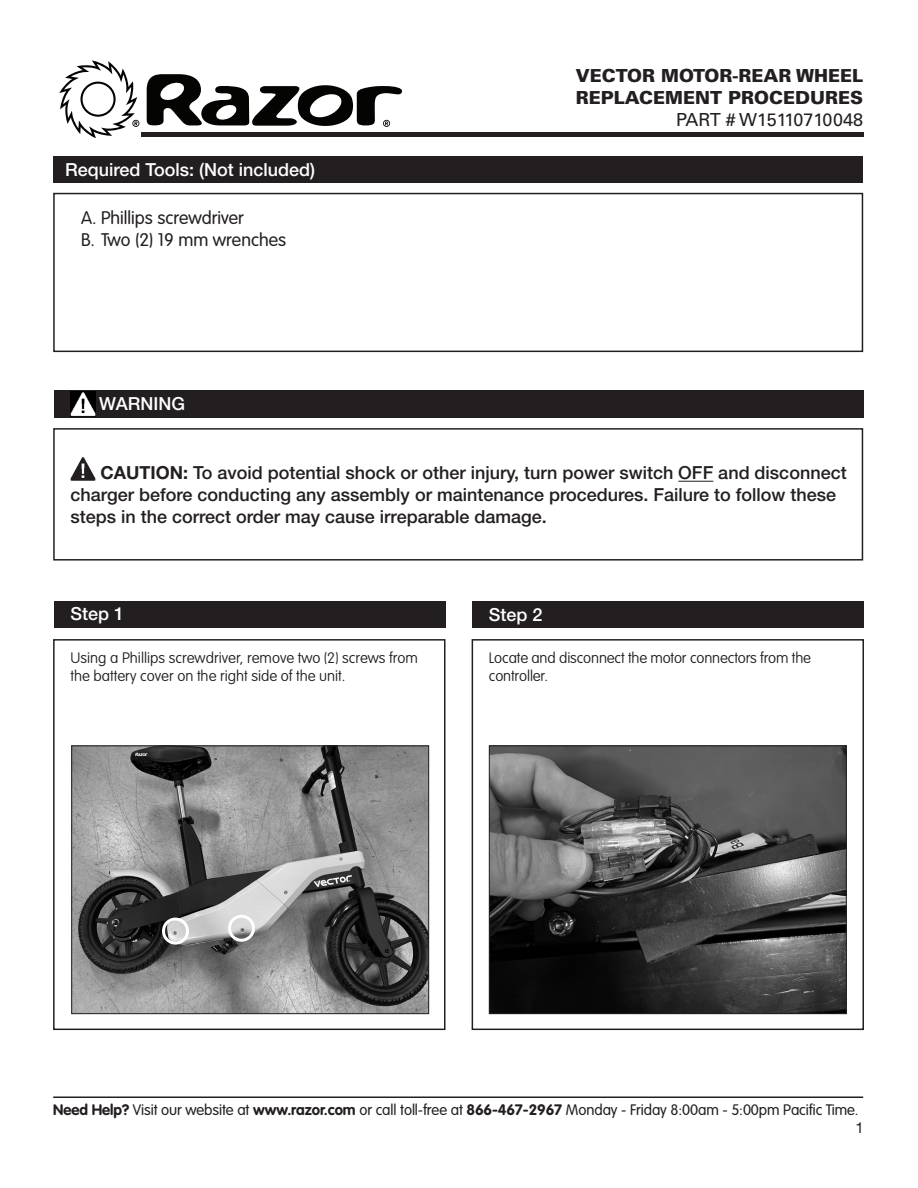
<style>
.page{position:relative;width:918px;height:1188px;background:#fff}
.page>*{position:absolute;margin:0;border:0;box-sizing:border-box;transform-origin:0 0}
.t1{font:500 18px/21.6px "Helvetica Neue LT Std";color:#231f20}
.t2{font:500 18px "Helvetica Neue LT Std";color:#fff}
.t3{font:900 18px/21.6px "Univers LT Std";color:#231f20}
.t4{font:300 18px "VAG Rounded Std";color:#231f20}
.t5{font:18px "Univers LT Std";color:#231f20}
.Step_Text{font:100 15px/18px "VAG Rounded Std";color:#231f20}
.t6{font:300 15px "VAG Rounded Std";letter-spacing:-.005em;color:#231f20}
.t7{font:15px "Helvetica Neue LT Std";color:#231f20}
.s1{font-weight:700}
</style>
<div class="page">
<hr style="left:53px;top:1096px;width:810px;height:2px;background:#231f20">
<div style="left:54px;top:391px;width:809px;height:27px;background:#231f20"></div>
<img style="left:70px;top:392px;width:26px;height:25px">
<div style="left:54px;top:601px;width:392px;height:27px;background:#231f20"></div>
<div style="left:53px;top:639px;width:393px;height:391px;border:2px solid #231f20"></div>
<div style="left:472px;top:639px;width:392px;height:391px;border:2px solid #231f20"></div>
<div style="left:472px;top:601px;width:392px;height:27px;background:#231f20"></div>
<div style="left:53px;top:156px;width:810px;height:27px;background:#231f20"></div>
<div style="left:53px;top:193px;width:810px;height:159px;border:2px solid #231f20"></div>
<div style="left:53px;top:428px;width:810px;height:133px;border:2px solid #231f20"></div>
<img style="left:73px;top:748px;width:354px;height:264px">
<div style="left:71px;top:746px;width:358px;height:268px;border:1px solid #231f20"></div>
<img style="left:491px;top:748px;width:354px;height:264px">
<div style="left:489px;top:746px;width:358px;height:268px;border:1px solid #231f20"></div>
<div style="left:228px;top:915px;width:27px;height:27px;border:3px solid #fff;border-radius:50%"></div>
<div style="left:162px;top:918px;width:27px;height:27px;border:3px solid #fff;border-radius:50%"></div>
<hr style="left:678px;top:481px;width:35px;height:1px;background:#231f20">
<img style="left:70px;top:457px;width:25px;height:24px">
<svg style="left:59px;top:60px;width:80px;height:78px"></svg>
<svg style="left:147px;top:74px;width:255px;height:53px"></svg>
<hr style="left:142px;top:133px;width:722px;height:4px;background:#231f20">
<p class="t2" style="left:65px;top:159px;width:252px">Required Tools: (Not included)</p>
<p class="t4" style="left:81px;top:208px;width:164px">A. Phillips screwdriver</p>
<p class="t4" style="left:81px;top:229px;width:207px">B. Two (2) 19 mm wrenches</p>
<p class="t2" style="left:99px;top:393px;width:87px">WARNING</p>
<p class="t3" style="left:576px;top:65px;width:289px">VECTOR MOTOR-REAR WHEEL<br>REPLACEMENT PROCEDURES</p>
<p class="t5" style="left:676px;top:109px;width:189px">PART # W15110710048</p>
<p class="t1" style="left:70px;top:462px;width:778px;text-indent:30px"><span class="s1">CAUTION:</span> To avoid potential shock or other injury, turn power switch OFF and disconnect charger before conducting any assembly or maintenance procedures. Failure to follow these steps in the correct order may cause irreparable damage.</p>
<p class="t2" style="left:70px;top:603px;width:55px">Step 1</p>
<p class="t2" style="left:489px;top:604px;width:55px">Step 2</p>
<p class="Step_Text" style="left:70px;top:650px;width:349px">Using a Phillips screwdriver, remove two (2) screws from the battery cover on the right side of the unit.</p>
<p class="Step_Text" style="left:489px;top:650px;width:324px">Locate and disconnect the motor connectors from the controller.</p>
<p class="t6" style="left:53px;top:1101px;width:807px"><span class="s1">Need Help?</span> Visit our website at <span class="s1">www.razor.com</span> or call toll-free at <span class="s1">866-467-2967</span> Monday - Friday 8:00am - 5:00pm Pacific Time.</p>
<p class="t7" style="left:856px;top:1119px;width:10px">1</p>
</div>
